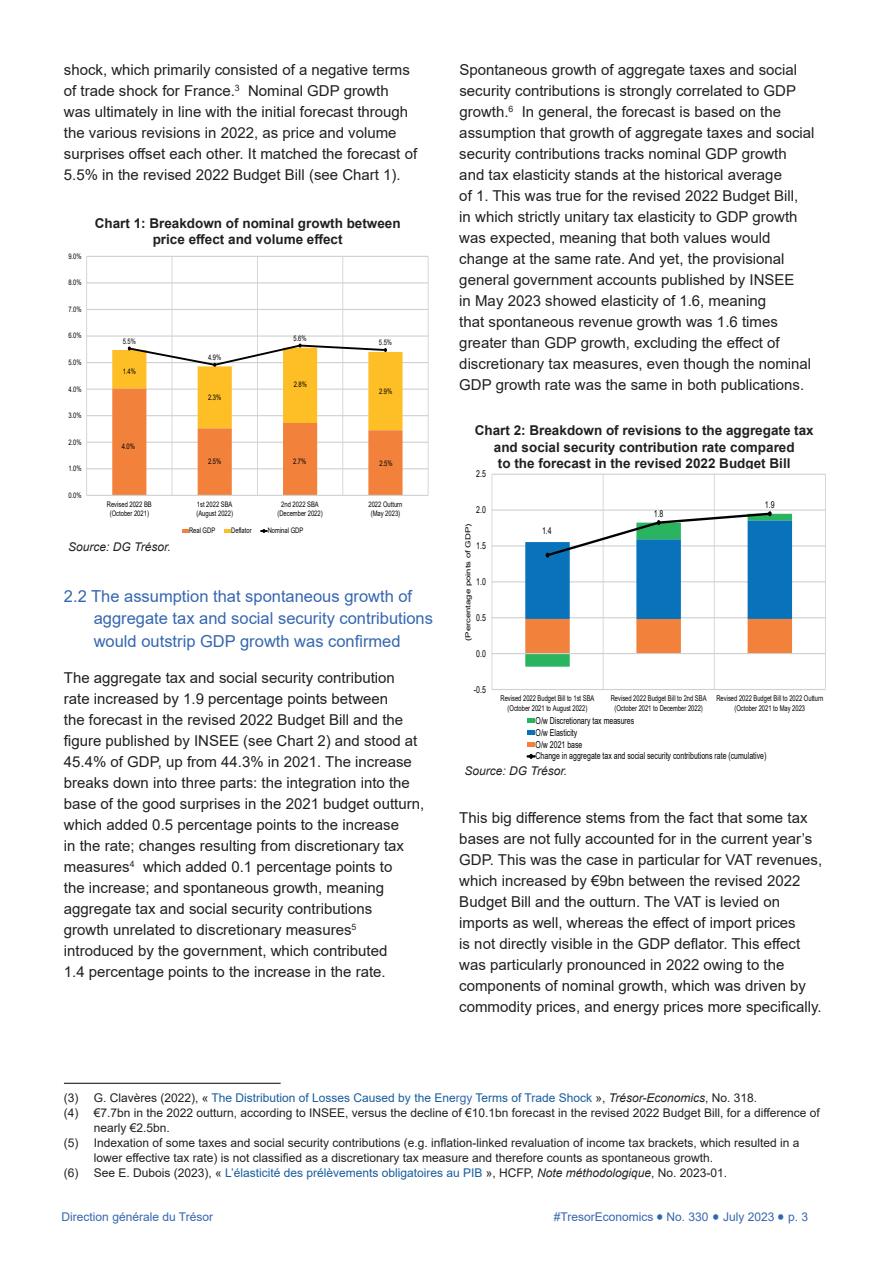
<style>
.page{position:relative;width:893px;height:1263px;background:#fff}
.page>*{position:absolute;margin:0;border:0;box-sizing:border-box;transform-origin:0 0}
.t1{font:16.5px/22.5px "Arial";color:#3566b1}
.t2{font:15px/21px "Arial";color:#231f20}
.t3{font:700 13.5px/16.5px "Arial";color:#231f20;text-align:center}
.t4{font:12px "Arial";color:#231f20}
.t5{font:12px "Arial";color:#175d9e}
.t6{font:12px "Arial";color:#3566b1}
.t7{font:italic 12px "Arial";color:#231f20}
.t8{font:9.6px/11.9px "Arial";color:#000001;scale:.73 1}
.t9{font:7.95px/9.1px "Arial";color:#000001;text-align:center;scale:.73 1}
.t10{font:7.65px/8.7px "Arial";color:#000001;text-align:center;scale:.77 1}
.t11{font:6.9px "Arial";letter-spacing:-.005em;color:#000001;scale:1.37 1}
.s1{color:#231f20}
.s2{color:#3566b1}
.s3{font-style:italic;color:#231f20}
.s4{font-family:"Berlin Sans FB";font-size:13.5px}
</style>
<div class="page">
<hr style="left:64px;top:1083px;width:217px;height:1px;background:#231f20">
<hr style="left:87px;top:469px;width:341px;height:1px;background:#cfd1d0">
<hr style="left:87px;top:442px;width:341px;height:1px;background:#cfd1d0">
<hr style="left:87px;top:415px;width:341px;height:1px;background:#cfd1d0">
<hr style="left:87px;top:389px;width:341px;height:1px;background:#cfd1d0">
<hr style="left:87px;top:362px;width:341px;height:1px;background:#cfd1d0">
<hr style="left:87px;top:336px;width:341px;height:1px;background:#cfd1d0">
<hr style="left:87px;top:309px;width:341px;height:1px;background:#cfd1d0">
<hr style="left:87px;top:283px;width:341px;height:1px;background:#cfd1d0">
<hr style="left:87px;top:256px;width:341px;height:1px;background:#cfd1d0">
<hr style="left:86px;top:256px;width:1px;height:239px;background:#cfd1d0">
<hr style="left:172px;top:256px;width:1px;height:239px;background:#cfd1d0">
<hr style="left:257px;top:256px;width:1px;height:239px;background:#cfd1d0">
<hr style="left:343px;top:256px;width:1px;height:239px;background:#cfd1d0">
<hr style="left:428px;top:256px;width:1px;height:239px;background:#cfd1d0">
<hr style="left:87px;top:495px;width:341px;height:1px;background:#cfd1d0">
<svg style="left:112px;top:344px;width:291px;height:151px"></svg>
<svg style="left:182px;top:529px;width:6px;height:4px"></svg>
<svg style="left:224px;top:529px;width:7px;height:4px"></svg>
<svg style="left:261px;top:529px;width:6px;height:4px"></svg>
<hr style="left:492px;top:689px;width:333px;height:1px;background:#cfd1d0">
<hr style="left:492px;top:617px;width:333px;height:1px;background:#cfd1d0">
<hr style="left:492px;top:582px;width:333px;height:1px;background:#cfd1d0">
<hr style="left:492px;top:546px;width:333px;height:1px;background:#cfd1d0">
<hr style="left:492px;top:510px;width:333px;height:1px;background:#cfd1d0">
<hr style="left:492px;top:474px;width:333px;height:1px;background:#cfd1d0">
<hr style="left:492px;top:474px;width:1px;height:215px;background:#cfd1d0">
<hr style="left:603px;top:474px;width:1px;height:215px;background:#cfd1d0">
<hr style="left:714px;top:474px;width:1px;height:215px;background:#cfd1d0">
<hr style="left:825px;top:474px;width:1px;height:215px;background:#cfd1d0">
<hr style="left:492px;top:653px;width:333px;height:1px;background:#cfd1d0">
<svg style="left:525px;top:511px;width:267px;height:156px"></svg>
<div style="left:527px;top:718px;width:8px;height:5px;background:#2bb45f"></div>
<div style="left:527px;top:730px;width:8px;height:5px;background:#0873bb"></div>
<div style="left:527px;top:742px;width:8px;height:5px;background:#f2813c"></div>
<svg style="left:527px;top:754px;width:8px;height:5px"></svg>
<p class="t2" style="left:64px;top:59px;width:355px">shock, which primarily consisted of a negative terms of trade shock for France.<sup>3</sup> Nominal GDP growth was ultimately in line with the initial forecast through the various revisions in 2022, as price and volume surprises offset each other. It matched the forecast of 5.5% in the revised 2022 Budget Bill (see Chart 1).</p>
<p class="t10" style="left:68px;top:252px;width:19px">9.0%</p>
<p class="t10" style="left:68px;top:278px;width:19px">8.0%</p>
<p class="t10" style="left:68px;top:305px;width:19px">7.0%</p>
<p class="t10" style="left:68px;top:331px;width:19px">6.0%</p>
<p class="t10" style="left:68px;top:358px;width:19px">5.0%</p>
<p class="t10" style="left:68px;top:384px;width:19px">4.0%</p>
<p class="t10" style="left:68px;top:411px;width:19px">3.0%</p>
<p class="t10" style="left:68px;top:438px;width:19px">2.0%</p>
<p class="t10" style="left:68px;top:464px;width:19px">1.0%</p>
<p class="t10" style="left:68px;top:491px;width:19px">0.0%</p>
<p class="t3" style="left:95px;top:215px;width:308px">Chart 1: Breakdown of nominal growth between price effect and volume effect</p>
<p class="t10" style="left:123px;top:337px;width:19px">5.5%</p>
<p class="t10" style="left:123px;top:367px;width:19px">1.4%</p>
<p class="t10" style="left:122px;top:442px;width:19px">4.0%</p>
<p class="t10" style="left:208px;top:353px;width:19px">4.9%</p>
<p class="t10" style="left:208px;top:393px;width:19px">2.3%</p>
<p class="t10" style="left:293px;top:334px;width:19px">5.6%</p>
<p class="t10" style="left:294px;top:380px;width:19px">2.8%</p>
<p class="t10" style="left:379px;top:338px;width:19px">5.5%</p>
<p class="t10" style="left:379px;top:387px;width:19px">2.9%</p>
<p class="t10" style="left:208px;top:457px;width:19px">2.5%</p>
<p class="t10" style="left:293px;top:457px;width:19px">2.7%</p>
<p class="t10" style="left:379px;top:459px;width:19px">2.5%</p>
<p class="t10" style="left:107px;top:500px;width:60px">Revised 2022 BB (October 2021)</p>
<p class="t10" style="left:196px;top:500px;width:49px;text-align:left">1st 2022 SBA (August 2022)</p>
<p class="t10" style="left:277px;top:500px;width:60px">2nd 2022 SBA (December 2022)</p>
<p class="t10" style="left:368px;top:500px;width:46px;text-align:left">2022 Outturn (May 2023)</p>
<p class="t10" style="left:189px;top:526px;width:36px">Real GDP</p>
<p class="t10" style="left:231px;top:526px;width:28px">Deflator</p>
<p class="t10" style="left:268px;top:526px;width:48px">Nominal GDP</p>
<p class="t7" style="left:68px;top:539px;width:104px">Source: DG Trésor.</p>
<p class="t1" style="left:94px;top:585px;width:341px;text-indent:-30px">2.2 The assumption that spontaneous growth of aggregate tax and social security contributions would outstrip GDP growth was confirmed</p>
<p class="t2" style="left:64px;top:667px;width:362px">The aggregate tax and social security contribution rate increased by 1.9 percentage points between<br>the forecast in the revised 2022 Budget Bill and the figure published by INSEE (see Chart 2) and stood at 45.4% of GDP, up from 44.3% in 2021. The increase breaks down into three parts: the integration into the base of the good surprises in the 2021 budget outturn, which added 0.5 percentage points to the increase<br>in the rate; changes resulting from discretionary tax measures<sup>4</sup> which added 0.1 percentage points to<br>the increase; and spontaneous growth, meaning aggregate tax and social security contributions<br>growth unrelated to discretionary measures<sup>5 </sup>introduced by the government, which contributed<br>1.4 percentage points to the increase in the rate.</p>
<p class="t2" style="left:459px;top:59px;width:357px">Spontaneous growth of aggregate taxes and social security contributions is strongly correlated to GDP growth.<sup>6</sup> In general, the forecast is based on the assumption that growth of aggregate taxes and social security contributions tracks nominal GDP growth and tax elasticity stands at the historical average<br>of 1. This was true for the revised 2022 Budget Bill,<br>in which strictly unitary tax elasticity to GDP growth was expected, meaning that both values would change at the same rate. And yet, the provisional general government accounts published by INSEE<br>in May 2023 showed elasticity of 1.6, meaning<br>that spontaneous revenue growth was 1.6 times greater than GDP growth, excluding the effect of discretionary tax measures, even though the nominal GDP growth rate was the same in both publications.</p>
<p class="t3" style="left:475px;top:423px;width:341px">Chart 2: Breakdown of revisions to the aggregate tax and social security contribution rate compared<br>to the forecast in the revised 2022 Budget Bill</p>
<p class="t8" style="left:476px;top:468px;width:15px">2.5</p>
<p class="t8" style="left:476px;top:504px;width:15px">2.0</p>
<p class="t11" style="left:463px;top:641px;width:87px;rotate:-90deg">(Percentage points of GDP)</p>
<p class="t8" style="left:476px;top:540px;width:15px">1.5</p>
<p class="t8" style="left:476px;top:575px;width:15px">1.0</p>
<p class="t8" style="left:476px;top:611px;width:15px">0.5</p>
<p class="t8" style="left:476px;top:647px;width:15px">0.0</p>
<p class="t8" style="left:474px;top:683px;width:18px">-0.5</p>
<p class="t8" style="left:542px;top:524px;width:15px">1.4</p>
<p class="t8" style="left:654px;top:507px;width:15px">1.8</p>
<p class="t8" style="left:765px;top:499px;width:15px">1.9</p>
<p class="t9" style="left:500px;top:694px;width:130px">Revised 2022 Budget Bill to 1st SBA (October 2021 to August 2022)</p>
<p class="t9" style="left:611px;top:694px;width:133px">Revised 2022 Budget Bill to 2nd SBA (October 2021 to December 2022)</p>
<p class="t9" style="left:716px;top:694px;width:148px">Revised 2022 Budget Bill to 2022 Outturn (October 2021 to May 2023</p>
<p class="t8" style="left:536px;top:715px;width:318px">O/w Discretionary tax measures<br>O/w Elasticity<br>O/w 2021 base<br>Change in aggregate tax and social security contributions rate (cumulative)</p>
<p class="t7" style="left:465px;top:763px;width:104px">Source: DG Trésor.</p>
<p class="t2" style="left:459px;top:807px;width:364px">This big difference stems from the fact that some tax bases are not fully accounted for in the current year’s GDP. This was the case in particular for VAT revenues, which increased by €9bn between the revised 2022<br>Budget Bill and the outturn. The VAT is levied on imports as well, whereas the effect of import prices<br>is not directly visible in the GDP deflator. This effect was particularly pronounced in 2022 owing to the components of nominal growth, which was driven by commodity prices, and energy prices more specifically.</p>
<p class="t5" style="left:64px;top:1089px;width:695px"><span class="s1">(3) G. Clavères (2022), «</span> The Distribution of Losses Caused by the Ene<span class="s2">rgy</span> Terms of Trade Shock <span class="s1">»,</span> <span class="s3">Trésor-Economics</span><span class="s1">, No. 318.</span></p>
<p class="t4" style="left:64px;top:1104px;width:757px">(4) €7.7bn in the 2022 outturn, according to INSEE, versus the decline of €10.1bn forecast in the revised 2022 Budget Bill, for a difference of</p>
<p class="t4" style="left:94px;top:1119px;width:78px">nearly €2.5bn.</p>
<p class="t4" style="left:64px;top:1134px;width:737px">(5) Indexation of some taxes and social security contributions (e.g. inflation-linked revaluation of income tax brackets, which resulted in a</p>
<p class="t4" style="left:94px;top:1149px;width:621px">lower effective tax rate) is not classified as a discretionary tax measure and therefore counts as spontaneous growth.</p>
<p class="t5" style="left:64px;top:1164px;width:665px"><span class="s1">(6) See E. Dubois (2023), «</span> L’élasticité des prélèvements obligatoires au PIB <span class="s1">», HCFP,</span> <span class="s3">Note méthodologique</span><span class="s1">, No. 2023-01.</span></p>
<p class="t6" style="left:62px;top:1209px;width:153px">Direction générale du Trésor</p>
<p class="t6" style="left:554px;top:1208px;width:256px">#TresorEconomics <span class="s4">•</span> No. 330 <span class="s4">•</span> July 2023 <span class="s4">•</span> p. 3</p>
</div>
